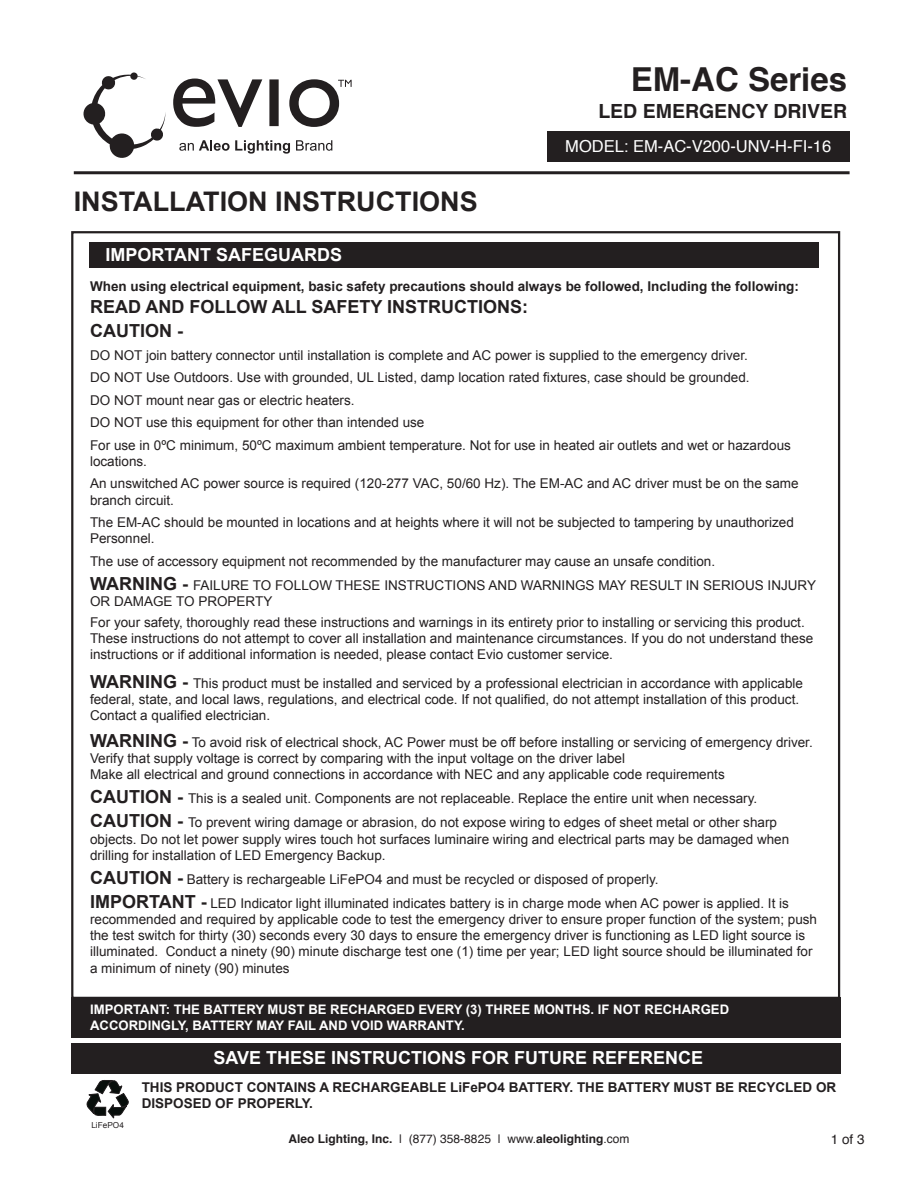
<style>
.page{position:relative;width:918px;height:1188px;background:#fff}
.page>*{position:absolute;margin:0;border:0;box-sizing:border-box;transform-origin:0 0}
.t1{font:700 33px "Helvetica";color:#231f20}
.t2{font:700 27px "Arial";color:#231f20}
.t3{font:700 19.5px "Helvetica";color:#231f20}
.t4{font:700 18px "Arial";color:#fff}
.t5{font:700 18px/24px "Arial";color:#231f20}
.t6{font:16.5px "Helvetica";color:#fff}
.t7{font:13.5px/16.2px "Arial";color:#231f20}
.t8{font:700 13.5px/16.2px "Arial";color:#231f20}
.t9{font:13.5px "Helvetica";color:#231f20}
.t10{font:700 13.2px/15.8px "Arial";color:#fff}
.t11{font:700 12px "Helvetica";color:#231f20}
.t12{font:8.25px "Arial";color:#231f20}
.s1{font-weight:700;font-size:18px}
.s2{font-weight:400}
</style>
<div class="page">
<div style="left:547px;top:131px;width:303px;height:31px;background:#231f20"></div>
<hr style="left:74px;top:171px;width:776px;height:3px;background:#231f20">
<div style="left:89px;top:242px;width:730px;height:26px;background:#231f20"></div>
<svg style="left:86px;top:1080px;width:43px;height:39px"></svg>
<div style="left:71px;top:1043px;width:769px;height:31px;background:#231f20"></div>
<div style="left:71px;top:997px;width:769px;height:40px;background:#231f20"></div>
<svg style="left:83px;top:72px;width:83px;height:86px"></svg>
<svg style="left:173px;top:79px;width:179px;height:48px"></svg>
<svg style="left:179px;top:140px;width:111px;height:14px"></svg>
<svg style="left:296px;top:140px;width:36px;height:11px"></svg>
<h2 class="t2" style="left:74px;top:183px;width:405px">INSTALLATION INSTRUCTIONS</h2>
<h3 class="t4" style="left:106px;top:243px;width:238px">IMPORTANT SAFEGUARDS</h3>
<h1 class="t1" style="left:631px;top:53px;width:218px">EM-AC Series</h1>
<h3 class="t3" style="left:598px;top:96px;width:250px">LED EMERGENCY DRIVER</h3>
<p class="t6" style="left:565px;top:134px;width:267px">MODEL: EM-AC-V200-UNV-H-FI-16</p>
<p class="t8" style="left:90px;top:278px;width:710px">When using electrical equipment, basic safety precautions should always be followed, Including the following:</p>
<h3 class="t5" style="left:90px;top:295px;width:439px">READ AND FOLLOW ALL SAFETY INSTRUCTIONS:<br>CAUTION -</h3>
<p class="t7" style="left:90px;top:344px;width:702px;line-height:22.5px">DO NOT join battery connector until installation is complete and AC power is supplied to the emergency driver.<br>DO NOT Use Outdoors. Use with grounded, UL Listed, damp location rated fixtures, case should be grounded.<br>DO NOT mount near gas or electric heaters.<br>DO NOT use this equipment for other than intended use<br>For use in 0ºC minimum, 50ºC maximum ambient temperature. Not for use in heated air outlets and wet or hazardous</p>
<p class="t7" style="left:90px;top:450px;width:710px;line-height:22.5px">locations.<br>An unswitched AC power source is required (120-277 VAC, 50/60 Hz). The EM-AC and AC driver must be on the same</p>
<p class="t7" style="left:90px;top:489px;width:705px;line-height:22.5px">branch circuit.<br>The EM-AC should be mounted in locations and at heights where it will not be subjected to tampering by unauthorized</p>
<p class="t7" style="left:90px;top:527px;width:627px;line-height:22.5px">Personnel.<br>The use of accessory equipment not recommended by the manufacturer may cause an unsafe condition.</p>
<p class="t7" style="left:90px;top:577px;width:728px"><span class="s1">WARNING -</span> FAILURE TO FOLLOW THESE INSTRUCTIONS AND WARNINGS MAY RESULT IN SERIOUS INJURY<br>OR DAMAGE TO PROPERTY</p>
<p class="t7" style="left:90px;top:614px;width:725px">For your safety, thoroughly read these instructions and warnings in its entirety prior to installing or servicing this product.<br>These instructions do not attempt to cover all installation and maintenance circumstances. If you do not understand these instructions or if additional information is needed, please contact Evio customer service.</p>
<p class="t7" style="left:90px;top:675px;width:714px"><span class="s1">WARNING -</span> This product must be installed and serviced by a professional electrician in accordance with applicable federal, state, and local laws, regulations, and electrical code. If not qualified, do not attempt installation of this product.<br>Contact a qualified electrician.</p>
<p class="t7" style="left:90px;top:734px;width:724px"><span class="s1">WARNING -</span> To avoid risk of electrical shock, AC Power must be off before installing or servicing of emergency driver.<br>Verify that supply voltage is correct by comparing with the input voltage on the driver label<br>Make all electrical and ground connections in accordance with NEC and any applicable code requirements</p>
<p class="t7" style="left:90px;top:787px;width:689px;line-height:24px"><span class="s1">CAUTION -</span> This is a sealed unit. Components are not replaceable. Replace the entire unit when necessary.<br><span class="s1">CAUTION -</span> To prevent wiring damage or abrasion, do not expose wiring to edges of sheet metal or other sharp</p>
<p class="t7" style="left:90px;top:831px;width:701px">objects. Do not let power supply wires touch hot surfaces luminaire wiring and electrical parts may be damaged when drilling for installation of LED Emergency Backup.</p>
<p class="t7" style="left:90px;top:867px;width:700px;line-height:24px"><span class="s1">CAUTION -</span> Battery is rechargeable LiFePO4 and must be recycled or disposed of properly.<br><span class="s1">IMPORTANT -</span> LED Indicator light illuminated indicates battery is in charge mode when AC power is applied. It is</p>
<p class="t7" style="left:90px;top:911px;width:729px">recommended and required by applicable code to test the emergency driver to ensure proper function of the system; push the test switch for thirty (30) seconds every 30 days to ensure the emergency driver is functioning as LED light source is illuminated. Conduct a ninety (90) minute discharge test one (1) time per year; LED light source should be illuminated for a minimum of ninety (90) minutes</p>
<p class="t10" style="left:90px;top:1002px;width:641px">IMPORTANT: THE BATTERY MUST BE RECHARGED EVERY (3) THREE MONTHS. IF NOT RECHARGED<br>ACCORDINGLY, BATTERY MAY FAIL AND VOID WARRANTY.</p>
<h3 class="t4" style="left:214px;top:1046px;width:491px">SAVE THESE INSTRUCTIONS FOR FUTURE REFERENCE</h3>
<p class="t12" style="left:91px;top:1120px;width:34px">LiFePO4</p>
<p class="t8" style="left:142px;top:1079px;width:696px">THIS PRODUCT CONTAINS A RECHARGEABLE LiFePO4 BATTERY. THE BATTERY MUST BE RECYCLED OR<br>DISPOSED OF PROPERLY.</p>
<p class="t11" style="left:289px;top:1129px;width:342px">Aleo Lighting, Inc. <span class="s2">| (877) 358-8825 | www.</span>aleolighting<span class="s2">.com</span></p>
<p class="t9" style="left:831px;top:1129px;width:35px">1 of 3</p>
</div>
